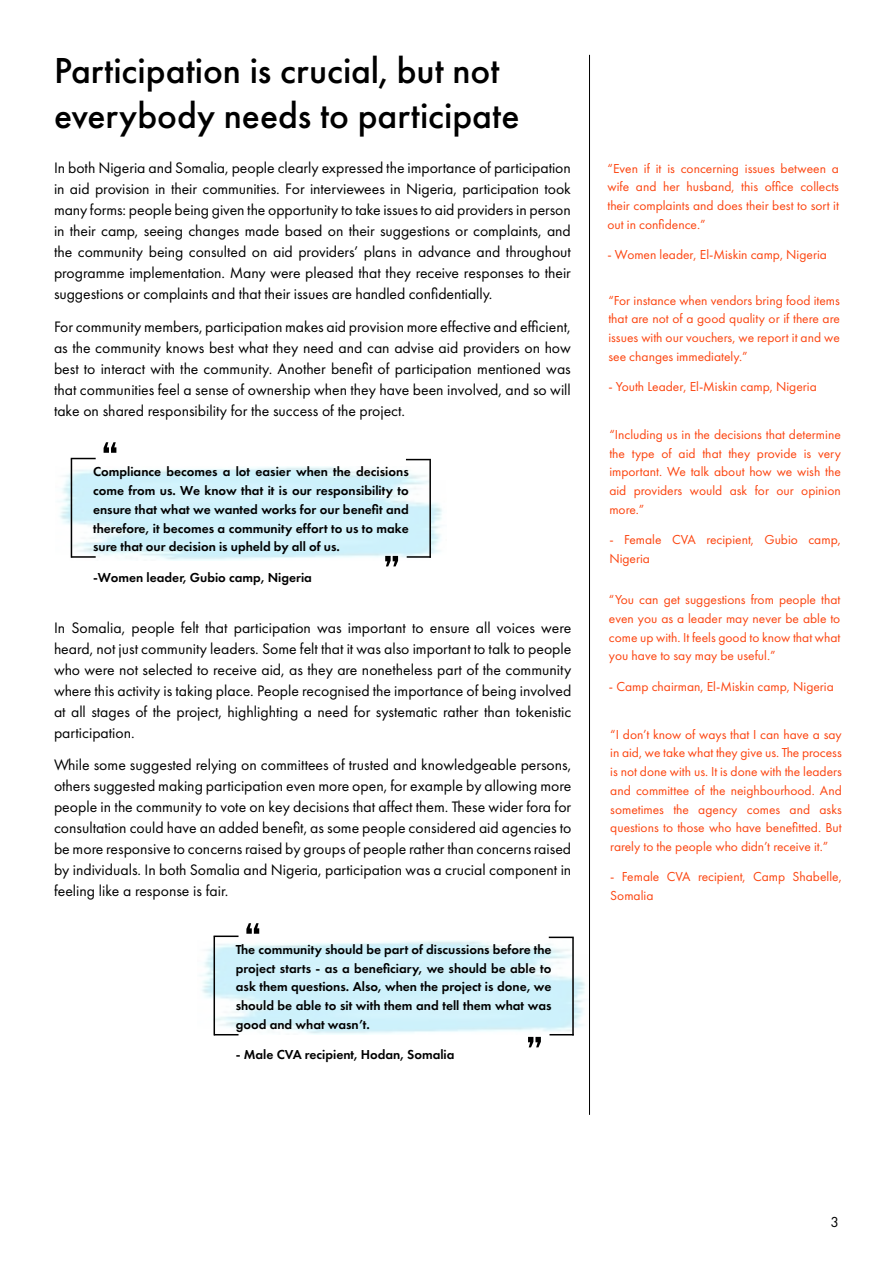
<style>
.page{position:relative;width:893px;height:1263px;background:#fff}
.page>*{position:absolute;margin:0;border:0;box-sizing:border-box;transform-origin:0 0}
.t1{font:51px "Bebas Neue";color:#000}
.t2{font:500 37.5px/45px "Futura PT";color:#000}
.Body{font:15.75px/21px "Futura PT";color:#000;text-align:justify}
.P2{font:15.75px/21px "Futura PT";letter-spacing:-.005em;color:#000;text-align:justify}
.t3{font:15px "Futura PT";color:#000}
.Body-2{font:13.5px/18.8px "Futura PT";color:#fc440f;text-align:justify}
.Body-3{font:600 13.5px/18.8px "Futura PT";color:#000;text-align:justify}
</style>
<div class="page">
<hr style="left:589px;top:55px;width:1px;height:1060px;background:#000">
<hr style="left:71px;top:459px;width:1px;height:99px;background:#000">
<hr style="left:71px;top:556px;width:25px;height:2px;background:#000">
<svg style="left:71px;top:458px;width:25px;height:1px"></svg>
<hr style="left:429px;top:460px;width:2px;height:98px;background:#000">
<hr style="left:407px;top:556px;width:24px;height:2px;background:#000">
<svg style="left:406px;top:459px;width:25px;height:1px"></svg>
<hr style="left:214px;top:937px;width:1px;height:98px;background:#000">
<svg style="left:215px;top:1034px;width:23px;height:1px"></svg>
<hr style="left:214px;top:935px;width:24px;height:2px;background:#000">
<hr style="left:572px;top:938px;width:2px;height:97px;background:#000">
<svg style="left:549px;top:1034px;width:25px;height:1px"></svg>
<hr style="left:549px;top:936px;width:25px;height:2px;background:#000">
<h1 class="t2" style="left:54px;top:48px;width:467px">Participation is crucial, but not everybody needs to participate</h1>
<p class="P2" style="left:54px;top:157px;width:518px">In both Nigeria and Somalia, people clearly expressed the importance of participation in aid provision in their communities. For interviewees in Nigeria, participation took many forms: people being given the opportunity to take issues to aid providers in person in their camp, seeing changes made based on their suggestions or complaints, and the community being consulted on aid providers’ plans in advance and throughout programme implementation. Many were pleased that they receive responses to their suggestions or complaints and that their issues are handled confidentially.</p>
<p class="Body" style="left:54px;top:316px;width:518px">For community members, participation makes aid provision more effective and efficient, as the community knows best what they need and can advise aid providers on how best to interact with the community. Another benefit of participation mentioned was that communities feel a sense of ownership when they have been involved, and so will take on shared responsibility for the success of the project.</p>
<h1 class="t1" style="left:102px;top:432px;width:18px">“</h1>
<p class="Body-3" style="left:93px;top:481px;width:317px">come from us. We know that it is our responsibility to ensure that what we wanted works for our benefit and therefore, it becomes a community effort to us to make sure that our decision is upheld by all of us.</p>
<p class="Body-3" style="left:93px;top:567px;width:220px">-Women leader, Gubio camp, Nigeria</p>
<p class="Body-3" style="left:93px;top:462px;width:317px">Compliance becomes a lot easier when the decisions</p>
<h1 class="t1" style="left:400px;top:576px;width:18px;rotate:-180deg">“</h1>
<p class="Body" style="left:54px;top:617px;width:519px">In Somalia, people felt that participation was important to ensure all voices were heard, not just community leaders. Some felt that it was also important to talk to people who were not selected to receive aid, as they are nonetheless part of the community where this activity is taking place. People recognised the importance of being involved at all stages of the project, highlighting a need for systematic rather than tokenistic participation.</p>
<p class="Body" style="left:54px;top:754px;width:519px">While some suggested relying on committees of trusted and knowledgeable persons, others suggested making participation even more open, for example by allowing more people in the community to vote on key decisions that affect them. These wider fora for consultation could have an added benefit, as some people considered aid agencies to be more responsive to concerns raised by groups of people rather than concerns raised by individuals. In both Somalia and Nigeria, participation was a crucial component in feeling like a response is fair.</p>
<h1 class="t1" style="left:244px;top:913px;width:18px">“</h1>
<p class="Body-3" style="left:236px;top:958px;width:317px">project starts - as a beneficiary, we should be able to ask them questions. Also, when the project is done, we should be able to sit with them and tell them what was good and what wasn’t.</p>
<p class="Body-3" style="left:236px;top:1045px;width:220px">- Male CVA recipient, Hodan, Somalia</p>
<p class="Body-3" style="left:236px;top:940px;width:317px">The community should be part of discussions before the</p>
<h1 class="t1" style="left:543px;top:1057px;width:18px;rotate:-180deg">“</h1>
<p class="Body-2" style="left:607px;top:159px;width:233px">“Even if it is concerning issues between a wife and her husband, this office collects their complaints and does their best to sort it out in confidence.”</p>
<p class="Body-2" style="left:607px;top:245px;width:221px">- Women leader, El-Miskin camp, Nigeria</p>
<p class="Body-2" style="left:608px;top:291px;width:233px">“For instance when vendors bring food items that are not of a good quality or if there are issues with our vouchers, we report it and we see changes immediately.”</p>
<p class="Body-2" style="left:608px;top:377px;width:210px">- Youth Leader, El-Miskin camp, Nigeria</p>
<p class="Body-2" style="left:609px;top:425px;width:233px">“Including us in the decisions that determine the type of aid that they provide is very important. We talk about how we wish the aid providers would ask for our opinion more.”</p>
<p class="Body-2" style="left:609px;top:530px;width:233px">- Female CVA recipient, Gubio camp,<br>Nigeria</p>
<p class="Body-2" style="left:609px;top:590px;width:233px">“You can get suggestions from people that even you as a leader may never be able to come up with. It feels good to know that what you have to say may be useful.”</p>
<p class="Body-2" style="left:609px;top:677px;width:226px">- Camp chairman, El-Miskin camp, Nigeria</p>
<p class="Body-2" style="left:610px;top:725px;width:233px">“I don’t know of ways that I can have a say in aid, we take what they give us. The process is not done with us. It is done with the leaders and committee of the neighbourhood. And sometimes the agency comes and asks questions to those who have benefitted. But rarely to the people who didn’t receive it.”</p>
<p class="Body-2" style="left:610px;top:867px;width:233px">- Female CVA recipient, Camp Shabelle,<br>Somalia</p>
<p class="t3" style="left:830px;top:1213px;width:10px">3</p>
</div>
